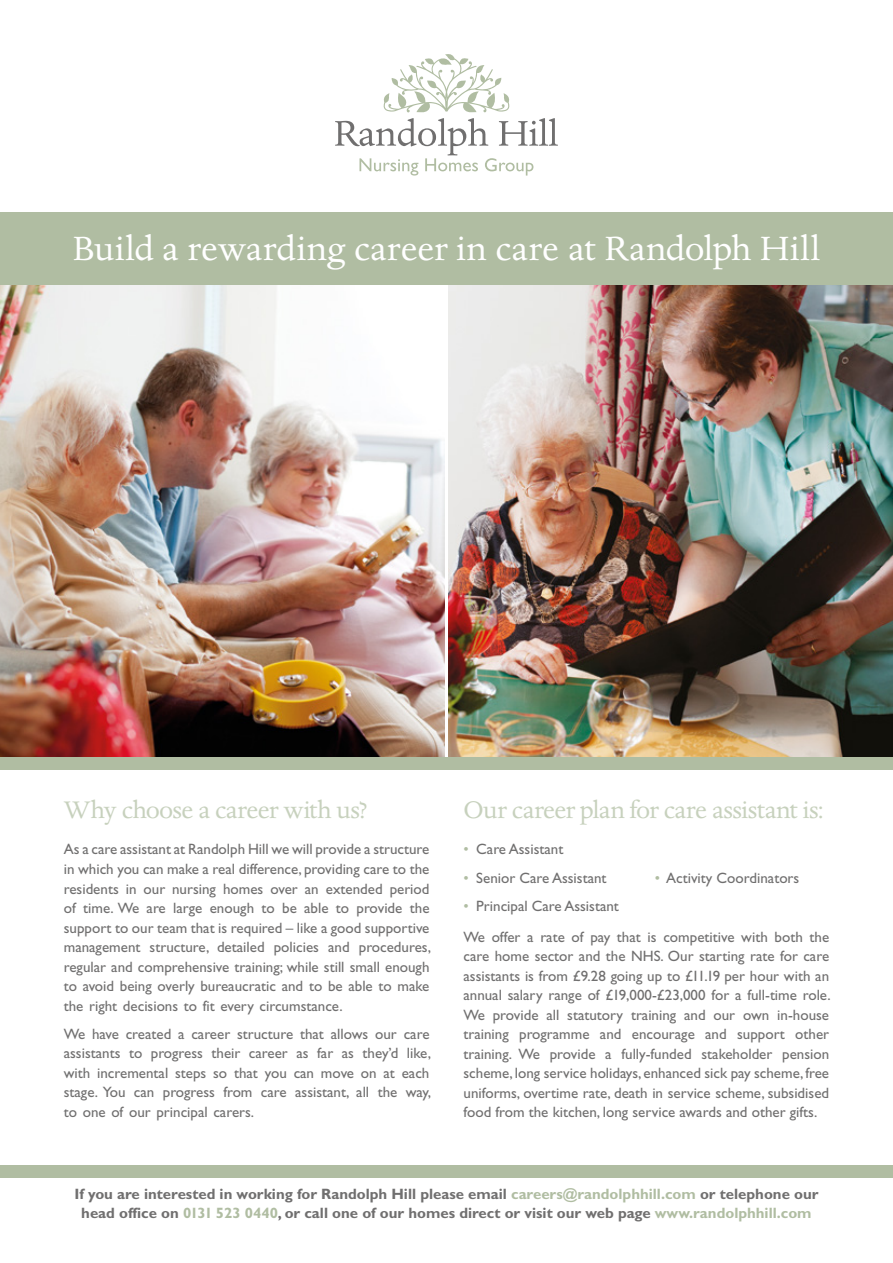
<style>
.page{position:relative;width:893px;height:1263px;background:#fff}
.page>*{position:absolute;margin:0;border:0;box-sizing:border-box;transform-origin:0 0}
.t1{font:39px "Dante MT Std";color:#fff}
.t2{font:27.75px "Dante MT Std";letter-spacing:-.02em;color:#c7d1bd}
.t3{font:15px/19.5px "Gill Sans Std";color:#706f6f;text-align:justify}
.t4{font:700 15px/19.5px "Gill Sans Std";color:#706f6f;text-align:center}
.s1{color:#b0bda2}
</style>
<div class="page">
<div style="left:0;top:1165px;width:893px;height:13px;background:#b0bda2"></div>
<img style="left:0;top:285px;width:444px;height:472px">
<img style="left:449px;top:285px;width:444px;height:472px">
<svg style="left:335px;top:118px;width:223px;height:58px"></svg>
<svg style="left:383px;top:54px;width:127px;height:58px"></svg>
<div style="left:0;top:757px;width:893px;height:13px;background:#b0bda2"></div>
<div style="left:0;top:213px;width:893px;height:72px;background:#b0bda2"></div>
<h1 class="t1" style="left:73px;top:226px;width:749px">Build a rewarding career in care at Randolph Hill</h1>
<h2 class="t2" style="left:64px;top:793px;width:305px">Why choose a career with us?</h2>
<p class="t3" style="left:64px;top:840px;width:369px">As a care assistant at Randolph Hill we will provide a structure in which you can make a real difference, providing care to the residents in our nursing homes over an extended period of time. We are large enough to be able to provide the support to our team that is required – like a good supportive management structure, detailed policies and procedures, regular and comprehensive training; while still small enough to avoid being overly bureaucratic and to be able to make the right decisions to fit every circumstance.</p>
<p class="t3" style="left:64px;top:1024px;width:369px">We have created a career structure that allows our care assistants to progress their career as far as they’d like, with incremental steps so that you can move on at each stage. You can progress from care assistant, all the way, to one of our principal carers.</p>
<h2 class="t2" style="left:463px;top:793px;width:362px">Our career plan for care assistant is:</h2>
<p class="t3" style="left:463px;top:840px;width:101px"><span class="s1">•</span> Care Assistant</p>
<p class="t3" style="left:463px;top:868px;width:145px"><span class="s1">•</span> Senior Care Assistant</p>
<p class="t3" style="left:655px;top:868px;width:146px"><span class="s1">•</span> Activity Coordinators</p>
<p class="t3" style="left:463px;top:890px;width:367px;line-height:31.2px"><span class="s1">•</span> Principal Care Assistant<br>We offer a rate of pay that is competitive with both the</p>
<p class="t3" style="left:463px;top:946px;width:369px">care home sector and the NHS. Our starting rate for care assistants is from £9.28 going up to £11.19 per hour with an annual salary range of £19,000-£23,000 for a full-time role.<br>We provide all statutory training and our own in-house training programme and encourage and support other training. We provide a fully-funded stakeholder pension scheme, long service holidays, enhanced sick pay scheme, free uniforms, overtime rate, death in service scheme, subsidised food from the kitchen, long service awards and other gifts.</p>
<p class="t4" style="left:74px;top:1184px;width:746px">If you are interested in working for Randolph Hill please email <span class="s1">careers@randolphhill.com</span> or telephone our head office on <span class="s1">0131 523 0440</span>, or call one of our homes direct or visit our web page <span class="s1">www.randolphhill.com</span></p>
</div>
